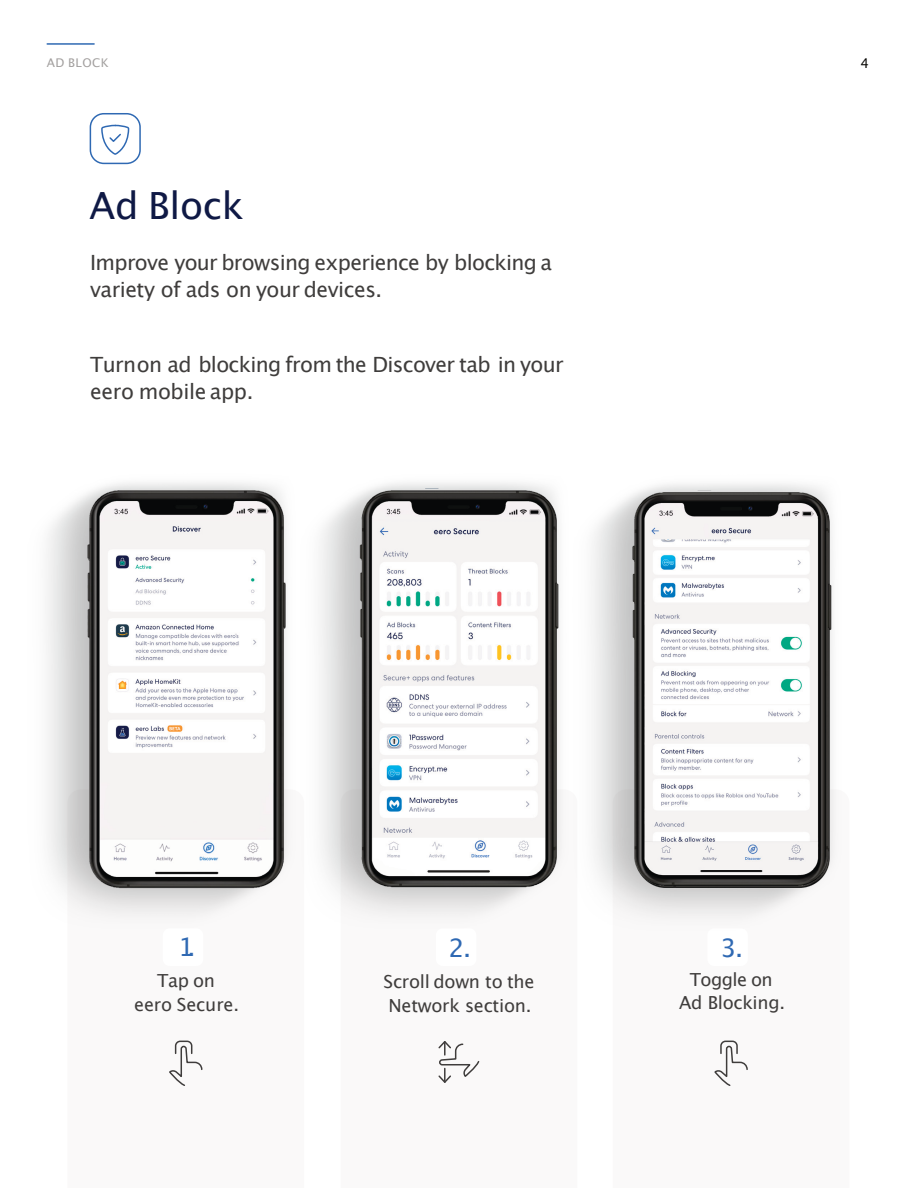
<style>
.page{position:relative;width:918px;height:1188px;background:#fff}
.page>*{position:absolute;margin:0;border:0;box-sizing:border-box;transform-origin:0 0}
.t1{font:37.5px "Lucida Grande";letter-spacing:-.005em;color:#0f1945}
.t2{font:25.5px "Lucida Grande";color:#2f69b3}
.t3{font:21px/27px "Lucida Grande";letter-spacing:-.03em;color:#3f3d3c}
.t4{font:18px/24px "Lucida Grande";letter-spacing:-.015em;color:#3f3d3c;text-align:center}
.t5{font:13.5px "Lucida Grande";color:#080704}
.t6{font:12px "Lucida Grande";letter-spacing:.04em;color:#a3a09f}
</style>
<div class="page">
<hr style="left:47px;top:43px;width:47px;height:2px;background:#2f69b3">
<div style="left:90px;top:113px;width:51px;height:51px;border:2px solid #2f69b3;border-radius:14px"></div>
<img style="left:84px;top:489px;width:203px;height:401px">
<img style="left:357px;top:489px;width:193px;height:399px">
<img style="left:550px;top:484px;width:286px;height:436px">
<img style="left:630px;top:490px;width:203px;height:398px">
<svg style="left:101px;top:124px;width:29px;height:31px"></svg>
<svg style="left:169px;top:1040px;width:34px;height:46px"></svg>
<svg style="left:714px;top:1040px;width:34px;height:46px"></svg>
<svg style="left:438px;top:1041px;width:42px;height:42px"></svg>
<p class="t6" style="left:47px;top:57px;width:63px">AD BLOCK</p>
<p class="t5" style="left:860px;top:57px;width:10px">4</p>
<h1 class="t1" style="left:90px;top:190px;width:156px">Ad Block</h1>
<p class="t3" style="left:90px;top:251px;width:463px">Improve your browsing experience by blocking a variety of ads on your devices.</p>
<p class="t3" style="left:90px;top:352px;width:475px">Turnon ad blocking from the Discover tab in your eero mobile app.</p>
<p class="t2" style="left:178px;top:936px;width:19px">1.</p>
<p class="t4" style="left:134px;top:970px;width:106px">Tap on<br>eero Secure.</p>
<p class="t2" style="left:449px;top:937px;width:24px">2.</p>
<p class="t4" style="left:384px;top:971px;width:152px;text-align:left">Scroll down to the<br>Network section.</p>
<p class="t2" style="left:721px;top:937px;width:24px">3.</p>
<p class="t4" style="left:679px;top:970px;width:107px;line-height:22.5px">Toggle on<br>Ad Blocking.</p>
</div>
